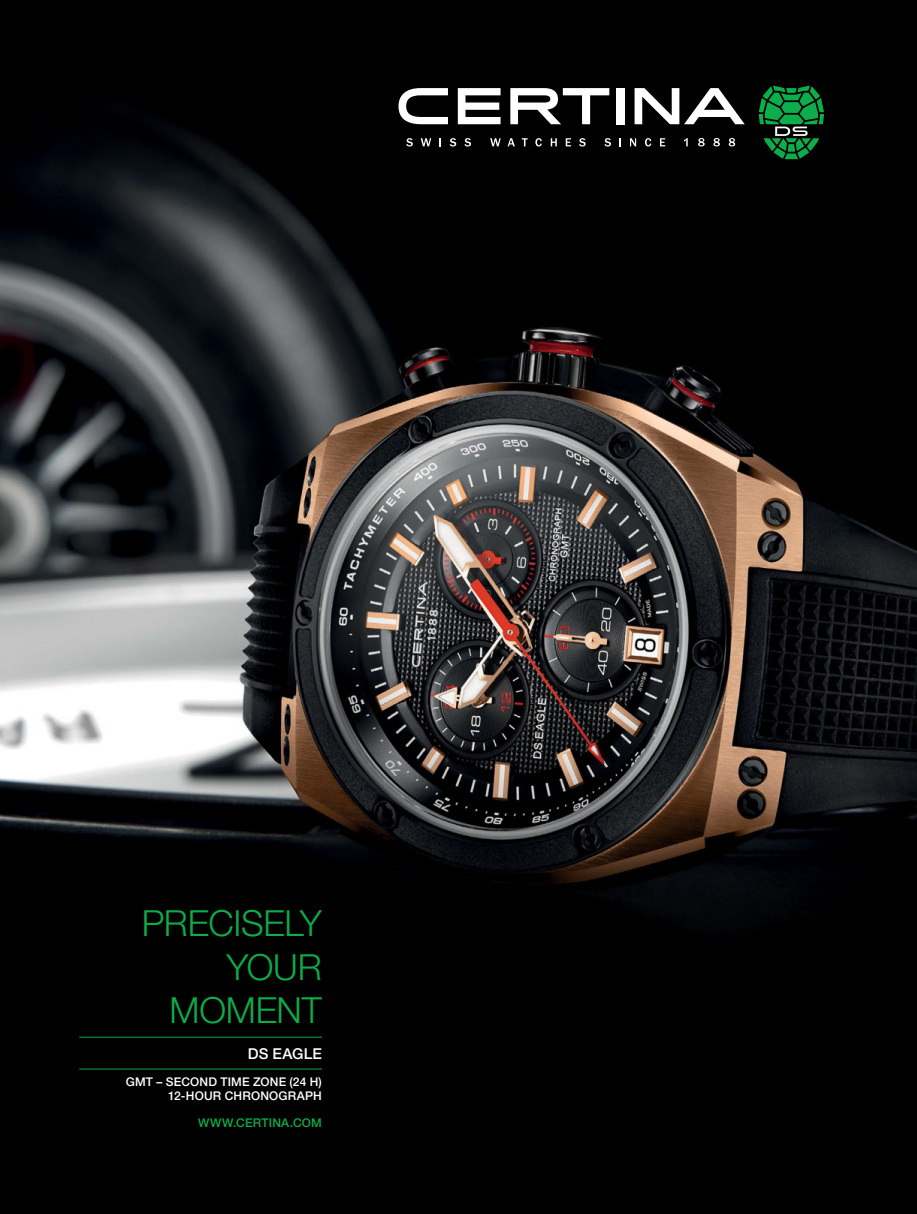
<style>
.page{position:relative;width:917px;height:1214px;background:#fff}
.page>*{position:absolute;margin:0;border:0;box-sizing:border-box;transform-origin:0 0}
.t1{font:300 36px/43.2px "Helvetica Neue LT Std";letter-spacing:-.01em;color:#0cad4a;text-align:right}
.t2{font:500 15px "Helvetica Neue LT Std";letter-spacing:.005em;color:#fff}
.t3{font:500 12px/13.5px "Helvetica Neue LT Std";letter-spacing:.015em;color:#fff;text-align:right}
.t4{font:500 12px "Helvetica Neue LT Std";letter-spacing:.015em;color:#0cad4a}
</style>
<div class="page">
<div style="left:0;top:0;width:916px;height:1214px;background:#000"></div>
<img style="left:0;top:85px;width:916px;height:823px">
<svg style="left:758px;top:86px;width:65px;height:73px"></svg>
<svg style="left:406px;top:138px;width:6px;height:8px"></svg>
<svg style="left:420px;top:138px;width:11px;height:8px"></svg>
<svg style="left:439px;top:138px;width:2px;height:8px"></svg>
<svg style="left:449px;top:138px;width:7px;height:8px"></svg>
<svg style="left:464px;top:138px;width:7px;height:8px"></svg>
<svg style="left:490px;top:138px;width:10px;height:8px"></svg>
<svg style="left:507px;top:138px;width:7px;height:8px"></svg>
<svg style="left:521px;top:138px;width:6px;height:8px"></svg>
<svg style="left:535px;top:138px;width:6px;height:8px"></svg>
<svg style="left:550px;top:138px;width:6px;height:8px"></svg>
<svg style="left:565px;top:138px;width:6px;height:8px"></svg>
<svg style="left:579px;top:138px;width:6px;height:8px"></svg>
<svg style="left:604px;top:138px;width:6px;height:8px"></svg>
<svg style="left:619px;top:138px;width:2px;height:8px"></svg>
<svg style="left:629px;top:138px;width:7px;height:8px"></svg>
<svg style="left:644px;top:138px;width:7px;height:8px"></svg>
<svg style="left:659px;top:138px;width:6px;height:8px"></svg>
<svg style="left:683px;top:138px;width:4px;height:8px"></svg>
<svg style="left:698px;top:138px;width:6px;height:8px"></svg>
<svg style="left:713px;top:138px;width:6px;height:8px"></svg>
<svg style="left:728px;top:138px;width:7px;height:8px"></svg>
<div style="left:616px;top:88px;width:8px;height:36px;background:#fff"></div>
<svg style="left:457px;top:88px;width:43px;height:36px"></svg>
<svg style="left:510px;top:88px;width:99px;height:36px"></svg>
<svg style="left:398px;top:88px;width:50px;height:36px"></svg>
<svg style="left:634px;top:88px;width:110px;height:36px"></svg>
<hr style="left:79px;top:1037px;width:243px;height:1px;background:#0cad4a">
<hr style="left:79px;top:1068px;width:243px;height:1px;background:#0cad4a">
<h1 class="t1" style="left:142px;top:901px;width:181px">PRECISELY<br>YOUR<br>MOMENT</h1>
<p class="t2" style="left:248px;top:1045px;width:76px">DS EAGLE</p>
<p class="t3" style="left:126px;top:1075px;width:197px">GMT – SECOND TIME ZONE (24 H)<br>12-HOUR CHRONOGRAPH</p>
<p class="t4" style="left:198px;top:1115px;width:125px">WWW.CERTINA.COM</p>
</div>
